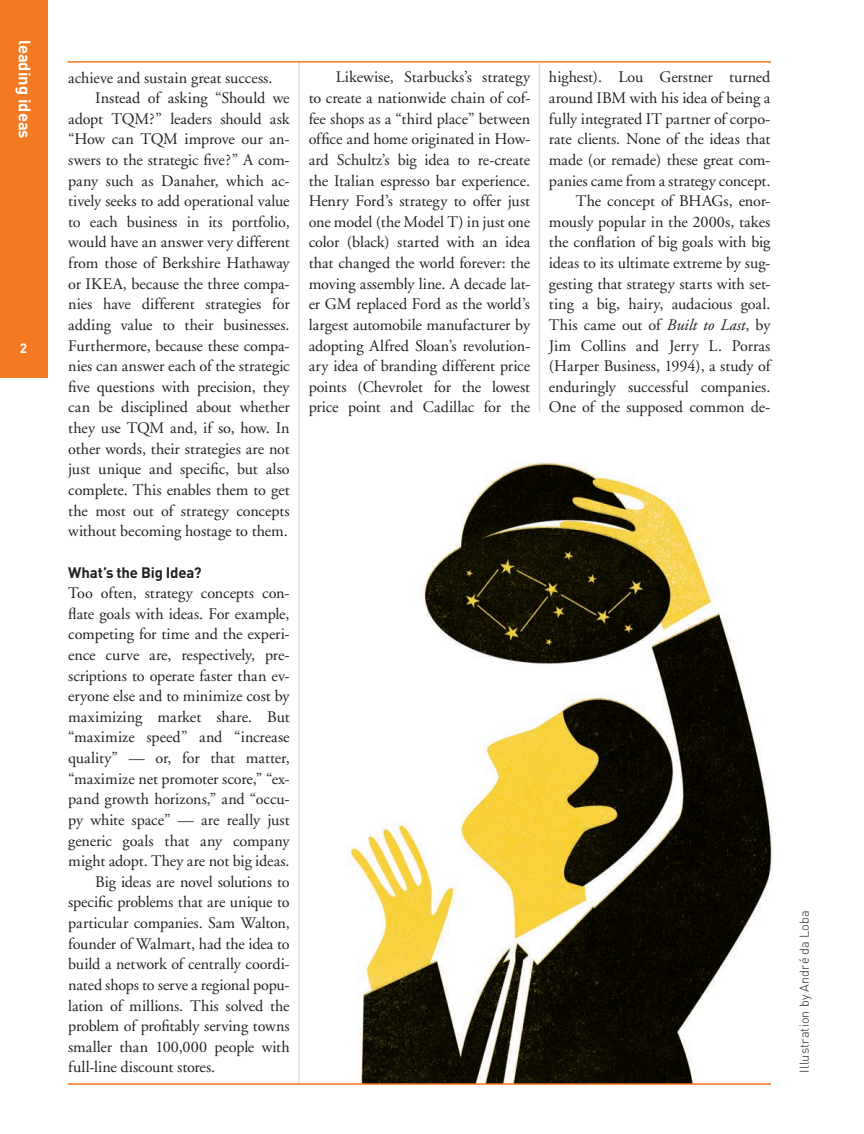
<style>
.page{position:relative;width:864px;height:1134px;background:#fff}
.page>*{position:absolute;margin:0;border:0;box-sizing:border-box;transform-origin:0 0}
.t1{font:700 16.5px "DIN";color:#fff}
.t2{font:16.2px/20.5px "Adobe Garamond";letter-spacing:-.005em;color:#231f20;text-align:right}
.t3{font:700 15px "DIN";letter-spacing:-.01em;color:#231f20}
.t4{font:700 13.5px "DIN";color:#fff}
.t5{font:300 12.75px "DIN";letter-spacing:.005em;color:#231f20}
.s1{font-style:italic}
</style>
<div class="page">
<div style="left:0;top:0;width:47px;height:378px;background:#f47921"></div>
<hr style="left:298px;top:62px;width:2px;height:1022px;background:#dcdddf">
<hr style="left:67px;top:61px;width:704px;height:2px;background:#f47921">
<hr style="left:539px;top:63px;width:1px;height:350px;background:#dcdddf">
<img style="left:347px;top:462px;width:426px;height:621px">
<hr style="left:67px;top:1083px;width:704px;height:2px;background:#f47921">
<p class="t1" style="left:35px;top:40px;width:100px;rotate:90deg">leading ideas</p>
<p class="t4" style="left:20px;top:339px;width:9px">2</p>
<p class="t2" style="left:68px;top:68px;width:206px">achieve and sustain great success.</p>
<p class="t2" style="left:95px;top:88px;width:196px">Instead of asking “Should we</p>
<p class="t2" style="left:68px;top:109px;width:223px">adopt TQM?” leaders should ask</p>
<p class="t2" style="left:68px;top:129px;width:223px">“How can TQM improve our an-</p>
<p class="t2" style="left:68px;top:150px;width:223px">swers to the strategic five?” A com-</p>
<p class="t2" style="left:68px;top:171px;width:223px">pany such as Danaher, which ac-</p>
<p class="t2" style="left:68px;top:191px;width:223px">tively seeks to add operational value</p>
<p class="t2" style="left:68px;top:212px;width:223px">to each business in its portfolio,</p>
<p class="t2" style="left:68px;top:233px;width:223px">would have an answer very different</p>
<p class="t2" style="left:68px;top:253px;width:223px">from those of Berkshire Hathaway</p>
<p class="t2" style="left:68px;top:274px;width:223px">or IKEA, because the three compa-</p>
<p class="t2" style="left:68px;top:294px;width:223px">nies have different strategies for</p>
<p class="t2" style="left:68px;top:315px;width:223px">adding value to their businesses.</p>
<p class="t2" style="left:68px;top:336px;width:223px">Furthermore, because these compa-</p>
<p class="t2" style="left:68px;top:356px;width:223px">nies can answer each of the strategic</p>
<p class="t2" style="left:68px;top:377px;width:223px">five questions with precision, they</p>
<p class="t2" style="left:68px;top:397px;width:223px">can be disciplined about whether</p>
<p class="t2" style="left:68px;top:418px;width:223px">they use TQM and, if so, how. In</p>
<p class="t2" style="left:68px;top:439px;width:223px">other words, their strategies are not</p>
<p class="t2" style="left:68px;top:459px;width:223px">just unique and specific, but also</p>
<p class="t2" style="left:68px;top:480px;width:223px">complete. This enables them to get</p>
<p class="t2" style="left:68px;top:501px;width:223px">the most out of strategy concepts</p>
<p class="t2" style="left:68px;top:521px;width:221px">without becoming hostage to them.</p>
<p class="t3" style="left:68px;top:562px;width:135px">What’s the Big Idea?</p>
<p class="t2" style="left:68px;top:583px;width:223px">Too often, strategy concepts con-</p>
<p class="t2" style="left:68px;top:604px;width:223px">flate goals with ideas. For example,</p>
<p class="t2" style="left:68px;top:624px;width:223px">competing for time and the experi-</p>
<p class="t2" style="left:68px;top:645px;width:223px">ence curve are, respectively, pre-</p>
<p class="t2" style="left:68px;top:666px;width:223px">scriptions to operate faster than ev-</p>
<p class="t2" style="left:68px;top:686px;width:223px">eryone else and to minimize cost by</p>
<p class="t2" style="left:68px;top:707px;width:223px">maximizing market share. But</p>
<p class="t2" style="left:68px;top:728px;width:223px">“maximize speed” and “increase</p>
<p class="t2" style="left:68px;top:748px;width:223px">quality” — or, for that matter,</p>
<p class="t2" style="left:68px;top:769px;width:223px">“maximize net promoter score,” “ex-</p>
<p class="t2" style="left:68px;top:789px;width:223px">pand growth horizons,” and “occu-</p>
<p class="t2" style="left:68px;top:810px;width:223px">py white space” — are really just</p>
<p class="t2" style="left:68px;top:831px;width:223px">generic goals that any company</p>
<p class="t2" style="left:68px;top:851px;width:223px">might adopt. They are not big ideas.</p>
<p class="t2" style="left:95px;top:872px;width:196px">Big ideas are novel solutions to</p>
<p class="t2" style="left:68px;top:892px;width:223px">specific problems that are unique to</p>
<p class="t2" style="left:68px;top:913px;width:223px">particular companies. Sam Walton,</p>
<p class="t2" style="left:68px;top:934px;width:223px">founder of Walmart, had the idea to</p>
<p class="t2" style="left:68px;top:954px;width:223px">build a network of centrally coordi-</p>
<p class="t2" style="left:68px;top:975px;width:223px">nated shops to serve a regional popu-</p>
<p class="t2" style="left:68px;top:996px;width:223px">lation of millions. This solved the</p>
<p class="t2" style="left:68px;top:1016px;width:223px">problem of profitably serving towns</p>
<p class="t2" style="left:68px;top:1037px;width:223px">smaller than 100,000 people with</p>
<p class="t2" style="left:68px;top:1057px;width:149px">full-line discount stores.</p>
<p class="t2" style="left:309px;top:67px;width:223px;text-align:justify;text-indent:27px">Likewise, Starbucks’s strategy to create a nationwide chain of cof&shy;fee shops as a “third place” between office and home originated in How&shy;ard Schultz’s big idea to re-create the Italian espresso bar experience.<br>Henry Ford’s strategy to offer just one model (the Model T) in just one color (black) started with an idea that changed the world forever: the moving assembly line. A decade lat&shy;er GM replaced Ford as the world’s largest automobile manufacturer by adopting Alfred Sloan’s revolution&shy;ary idea of branding different price points (Chevrolet for the lowest price point and Cadillac for the</p>
<p class="t2" style="left:549px;top:67px;width:223px">highest). Lou Gerstner turned around IBM with his idea of being a fully integrated IT partner of corpo&shy;rate clients. None of the ideas that made (or remade) these great com&shy;panies came from a strategy concept.<br>The concept of BHAGs, enor&shy;mously popular in the 2000s, takes the conflation of big goals with big ideas to its ultimate extreme by sug&shy;gesting that strategy starts with set&shy;ting a big, hairy, audacious goal.<br>This came out of <span class="s1">Built to Last</span>, by Jim Collins and Jerry L. Porras (Harper Business, 1994), a study of enduringly successful companies.<br>One of the supposed common de-</p>
<p class="t5" style="left:796px;top:1072px;width:164px;rotate:-90deg">Illustration by André da Loba</p>
</div>
